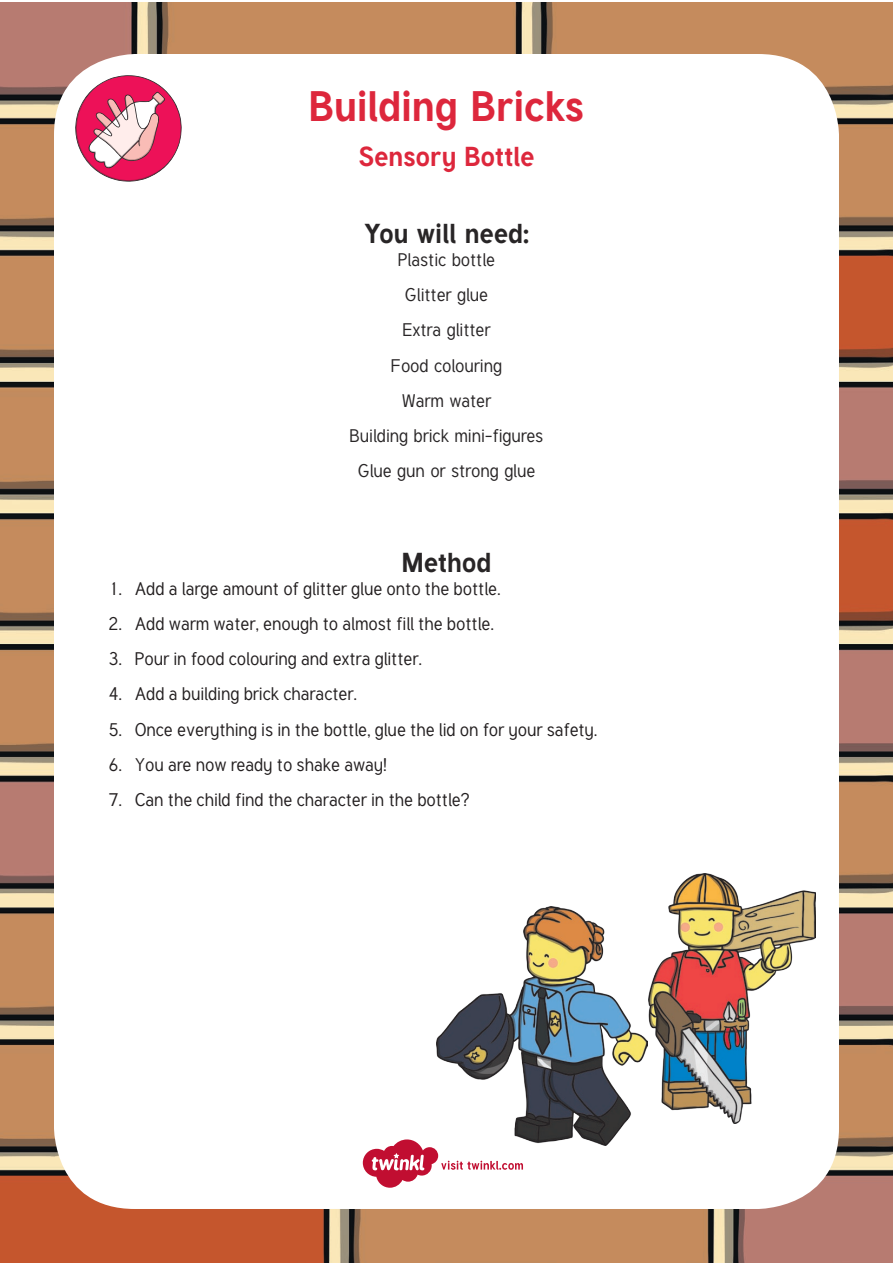
<style>
.page{position:relative;width:893px;height:1263px;background:#fff}
.page>*{position:absolute;margin:0;border:0;box-sizing:border-box;transform-origin:0 0}
.Heading_1{font:700 42px "Tuffy";letter-spacing:-.005em;color:#dd273c}
.Heading_2{font:700 27px "Tuffy";letter-spacing:-.005em;color:#282526}
.Heading_2-2{font:700 27px "Tuffy";color:#dd273c}
.t1{font:18px "Tuffy";color:#231f20}
.Adult_Body_Copy{font:18px "Tuffy";color:#282526}
</style>
<div class="page">
<img style="left:0;top:2px;width:893px;height:1261px">
<div style="left:54px;top:54px;width:785px;height:1155px;background:#fff;border-radius:81px"></div>
<svg style="left:75px;top:75px;width:107px;height:107px"></svg>
<svg style="left:363px;top:1139px;width:160px;height:49px"></svg>
<img style="left:648px;top:874px;width:168px;height:249px">
<img style="left:437px;top:907px;width:211px;height:239px">
<p class="Heading_1" style="left:309px;top:73px;width:277px">Building Bricks</p>
<p class="Heading_2-2" style="left:358px;top:135px;width:178px">Sensory Bottle</p>
<p class="Heading_2" style="left:364px;top:212px;width:167px">You will need:</p>
<p class="Adult_Body_Copy" style="left:398px;top:248px;width:99px">Plastic bottle</p>
<p class="Adult_Body_Copy" style="left:405px;top:283px;width:85px">Glitter glue</p>
<p class="Adult_Body_Copy" style="left:402px;top:318px;width:89px">Extra glitter</p>
<p class="Adult_Body_Copy" style="left:391px;top:354px;width:113px">Food colouring</p>
<p class="Adult_Body_Copy" style="left:402px;top:389px;width:91px">Warm water</p>
<p class="Adult_Body_Copy" style="left:350px;top:424px;width:195px">Building brick mini-figures</p>
<p class="Adult_Body_Copy" style="left:358px;top:459px;width:179px">Glue gun or strong glue</p>
<p class="Heading_2" style="left:402px;top:541px;width:91px">Method</p>
<p class="t1" style="left:108px;top:577px;width:394px">1. Add a large amount of glitter glue onto the bottle.</p>
<p class="t1" style="left:108px;top:612px;width:387px">2. Add warm water, enough to almost fill the bottle.</p>
<p class="t1" style="left:109px;top:647px;width:315px">3. Pour in food colouring and extra glitter.</p>
<p class="t1" style="left:108px;top:682px;width:250px">4. Add a building brick character.</p>
<p class="t1" style="left:108px;top:718px;width:490px">5. Once everything is in the bottle, glue the lid on for your safety.</p>
<p class="t1" style="left:108px;top:753px;width:280px">6. You are now ready to shake away!</p>
<p class="t1" style="left:108px;top:788px;width:362px">7. Can the child find the character in the bottle?</p>
</div>
